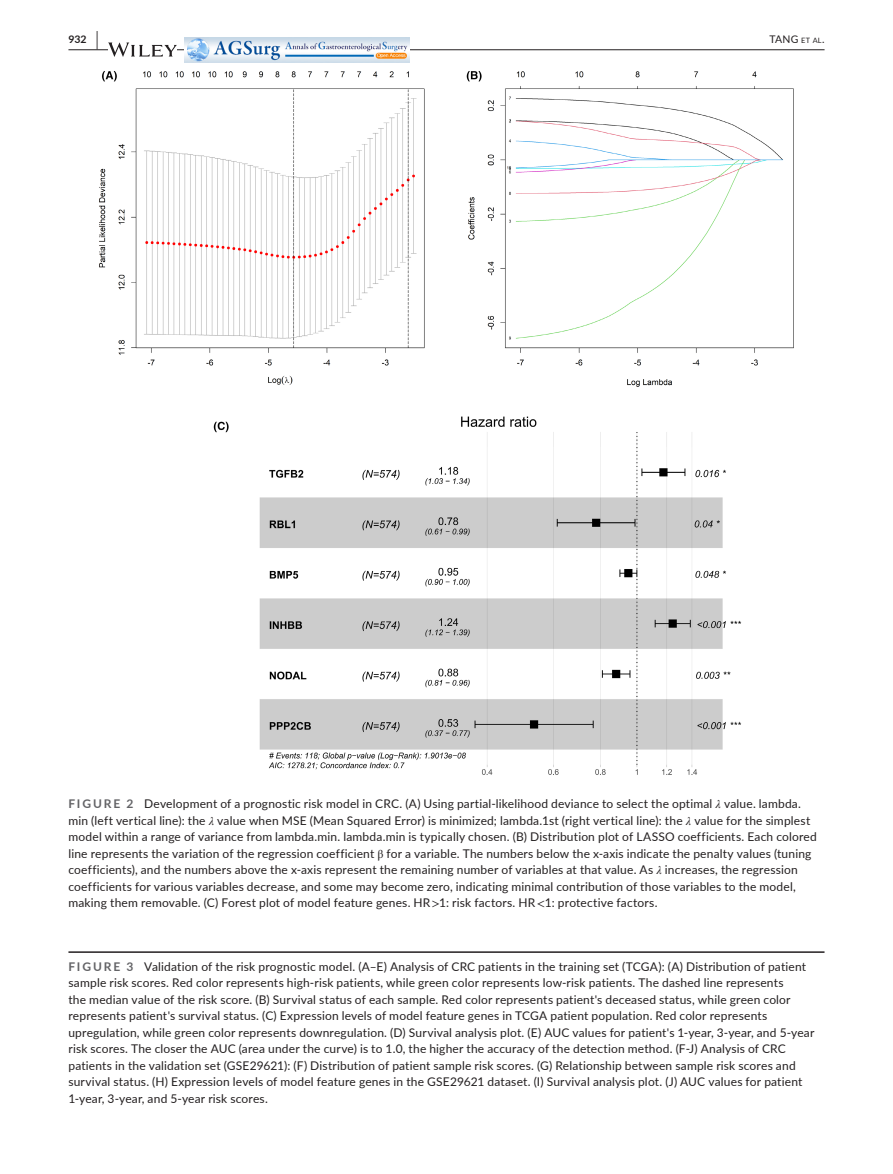
<style>
.page{position:relative;width:893px;height:1174px;background:#fff}
.page>*{position:absolute;margin:0;border:0;box-sizing:border-box;transform-origin:0 0}
.t1{font:12px/16.5px "Lato";letter-spacing:.015em;color:#231f20}
.t2{font:10.5px "Lato";color:#231f20}
.t3{font:700 10.5px "Lato";color:#231f20}
.s1{font-size:19.5px}
.s2{font-size:7.35px}
.s3{font-weight:700;color:#636366}
.s4{font-family:"STIX";font-style:italic}
.s5{font-family:"STIX"}
</style>
<div class="page">
<hr style="left:68px;top:49px;width:756px;height:1px;background:#231f20">
<svg style="left:108px;top:42px;width:69px;height:15px"></svg>
<img style="left:185px;top:37px;width:225px;height:25px">
<img style="left:99px;top:71px;width:695px;height:704px">
<hr style="left:68px;top:951px;width:756px;height:1px;background:#231f20">
<p class="t3" style="left:68px;top:31px;width:31px">932 <span class="s1">|</span></p>
<p class="t2" style="left:769px;top:31px;width:56px">TANG <span class="s2">et al</span>.</p>
<p class="t1" style="left:68px;top:795px;width:750px"><span class="s3">FIGURE 2</span> Development of a prognostic risk model in CRC. (A) Using partial-likelihood deviance to select the optimal <span class="s4">λ</span> value. lambda. min (left vertical line): the <span class="s4">λ</span> value when MSE (Mean Squared Error) is minimized; lambda.1st (right vertical line): the <span class="s4">λ</span> value for the simplest model within a range of variance from lambda.min. lambda.min is typically chosen. (B) Distribution plot of LASSO coefficients. Each colored line represents the variation of the regression coefficient <span class="s5">β</span> for a variable. The numbers below the x-axis indicate the penalty values (tuning coefficients), and the numbers above the x-axis represent the remaining number of variables at that value. As <span class="s4">λ</span> increases, the regression coefficients for various variables decrease, and some may become zero, indicating minimal contribution of those variables to the model, making them removable. (C) Forest plot of model feature genes. HR <span class="s5">&gt;</span>1: risk factors. HR <span class="s5">&lt;</span>1: protective factors.</p>
<p class="t1" style="left:68px;top:957px;width:747px"><span class="s3">FIGURE 3</span> Validation of the risk prognostic model. (A–E) Analysis of CRC patients in the training set (TCGA): (A) Distribution of patient sample risk scores. Red color represents high-risk patients, while green color represents low-risk patients. The dashed line represents<br>the median value of the risk score. (B) Survival status of each sample. Red color represents patient's deceased status, while green color represents patient's survival status. (C) Expression levels of model feature genes in TCGA patient population. Red color represents upregulation, while green color represents downregulation. (D) Survival analysis plot. (E) AUC values for patient's 1-year, 3-year, and 5-year risk scores. The closer the AUC (area under the curve) is to 1.0, the higher the accuracy of the detection method. (F-J) Analysis of CRC patients in the validation set (GSE29621): (F) Distribution of patient sample risk scores. (G) Relationship between sample risk scores and survival status. (H) Expression levels of model feature genes in the GSE29621 dataset. (I) Survival analysis plot. (J) AUC values for patient 1-year, 3-year, and 5-year risk scores.</p>
</div>
